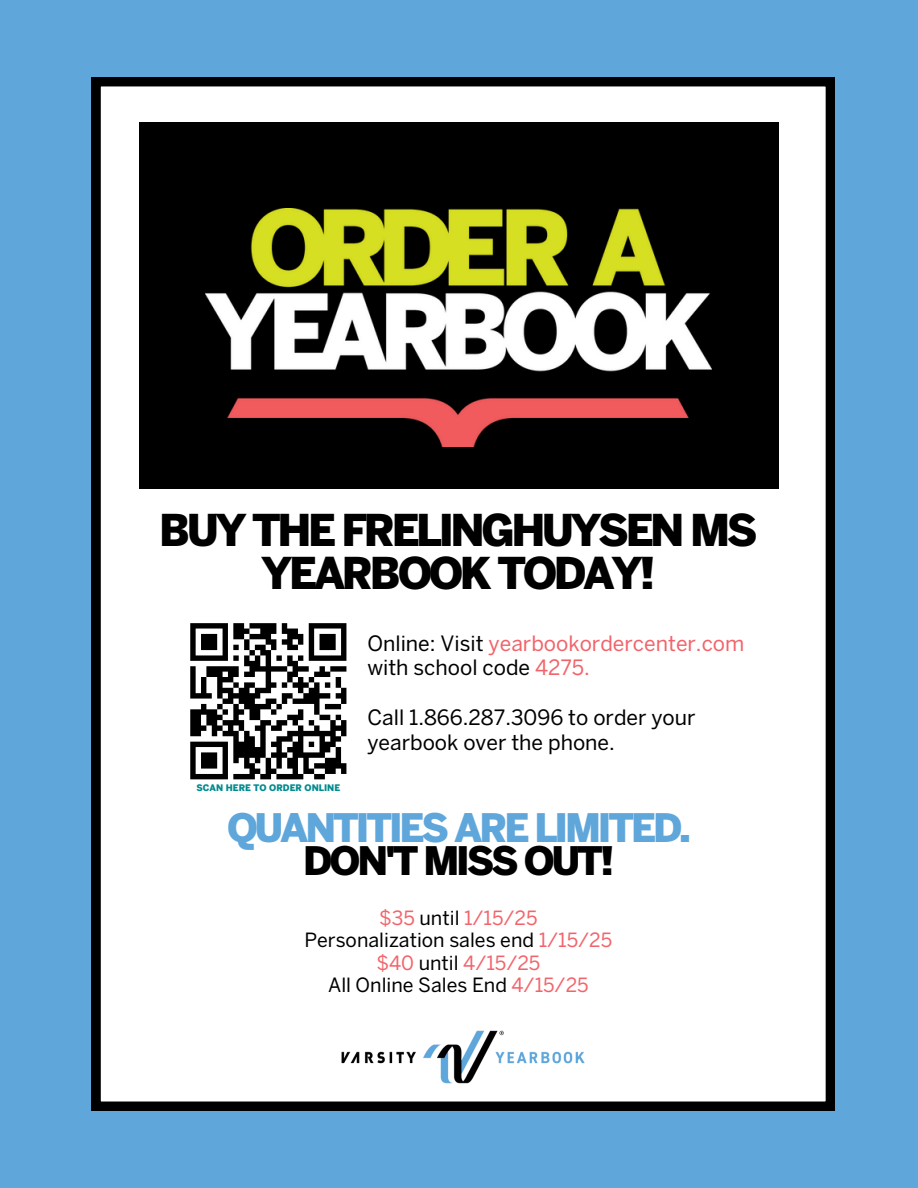
<style>
.page{position:relative;width:918px;height:1188px;background:#5fa6db}
.page>*{position:absolute;margin:0;border:0;box-sizing:border-box;transform-origin:0 0}
.t1{font:900 43.5px/42.8px "Benton Sans";letter-spacing:-.08em;color:#000;text-align:center}
.t2{font:900 39px/32.7px "Benton Sans";letter-spacing:-.08em;color:#5fa6db;text-align:center}
.t3{font:21px/24.8px "Benton Sans";color:#f2646b}
.t4{font:21px/24.8px "Benton Sans";color:#000}
.t5{font:19.5px/22.5px "Benton Sans";color:#000;text-align:center}
.t6{font:900 9px "Benton Sans";color:#008b8f}
.s1{color:#000}
.s2{color:#f2646b}
</style>
<div class="page">
<div style="left:92px;top:77px;width:742px;height:1033px;background:#fff"></div>
<img style="left:327px;top:1020px;width:272px;height:67px">
<div style="left:139px;top:122px;width:640px;height:366px;background:#000"></div>
<img style="left:206px;top:208px;width:506px;height:239px">
<div style="left:179px;top:612px;width:178px;height:178px;background:#fff"></div>
<svg style="left:190px;top:623px;width:157px;height:157px"></svg>
<p class="t1" style="left:159px;top:510px;width:600px">BUY THE FRELINGHUYSEN MS<br>YEARBOOK TODAY!</p>
<h2 class="t6" style="left:197px;top:782px;width:145px">SCAN HERE TO ORDER ONLINE</h2>
<p class="t3" style="left:367px;top:631px;width:379px"><span class="s1">Online: Visit</span> yearbookordercenter.com <span class="s1">with school code</span> 4275.</p>
<h3 class="t4" style="left:367px;top:705px;width:330px">Call 1.866.287.3096 to order your yearbook over the phone.</h3>
<h1 class="t2" style="left:227px;top:812px;width:465px">QUANTITIES ARE LIMITED.<br><span class="s1">DON'T MISS OUT!</span></h1>
<h3 class="t5" style="left:304px;top:907px;width:309px"><span class="s2">$35</span> until <span class="s2">1/15/25<br></span>Personalization sales end <span class="s2">1/15/25</span></h3>
<p class="t5" style="left:328px;top:952px;width:262px"><span class="s2">$40</span> until <span class="s2">4/15/25<br></span>All Online Sales End <span class="s2">4/15/25</span></p>
</div>
